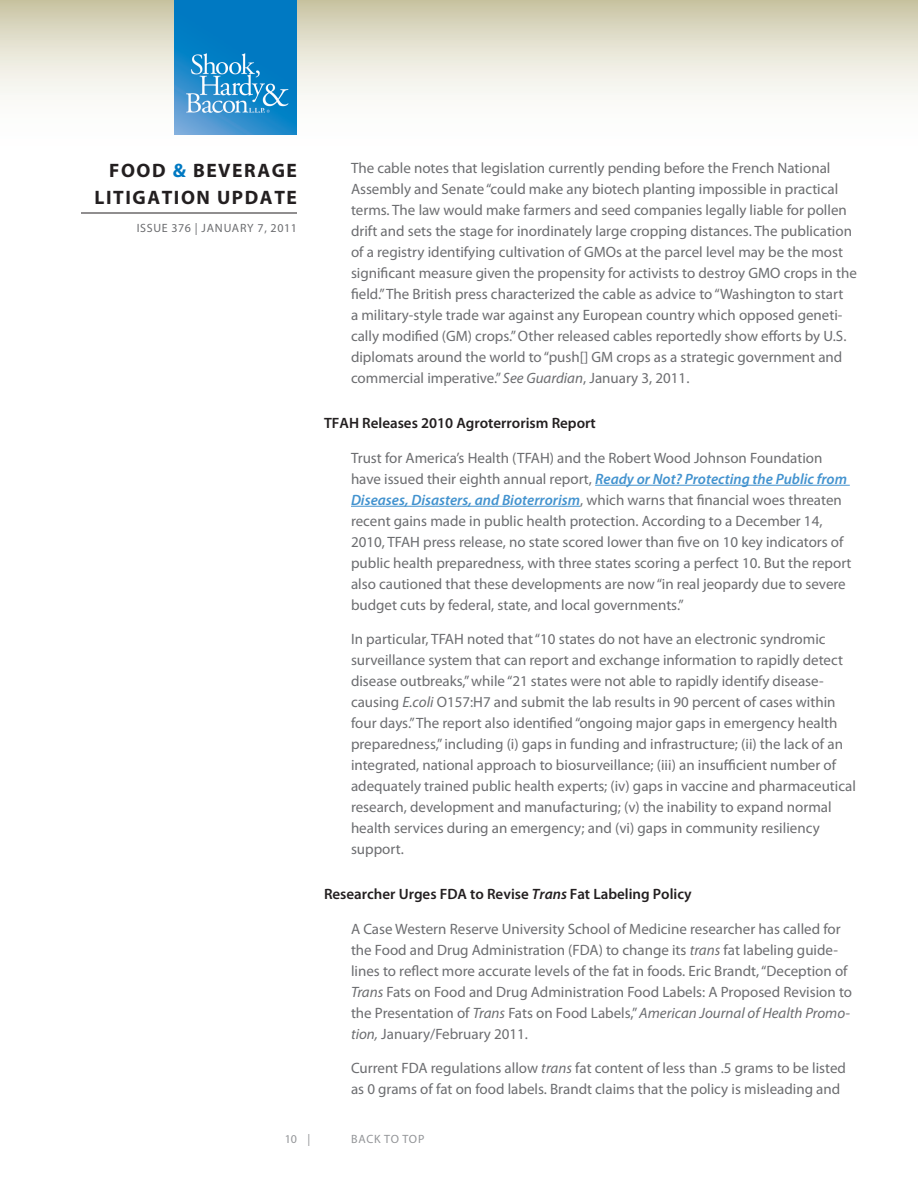
<style>
.page{position:relative;width:918px;height:1188px;background:#fff}
.page>*{position:absolute;margin:0;border:0;box-sizing:border-box;transform-origin:0 0}
.t1{font:700 19.5px/27px "Myriad Pro";letter-spacing:.08em;color:#231f20;text-align:right}
.Body{font:15px/21px "Myriad Pro";color:#6c6d70}
.Subhead{font:600 15px "Myriad Pro";color:#231f20}
.t2{font:12px "Myriad Pro";letter-spacing:.05em;color:#6c6d70}
.t3{font:12px "Myriad Pro";letter-spacing:.055em;color:#939598}
.s1{color:#0079c2}
.s2{font-style:italic}
.s3{font-weight:600;font-style:italic;color:#4393cf}
</style>
<div class="page">
<svg style="left:0;top:0;width:918px;height:135px"></svg>
<hr style="left:81px;top:213px;width:216px;height:1px;background:#231f20">
<img style="left:175px;top:0;width:122px;height:135px">
<hr style="left:595px;top:485px;width:255px;height:1px;background:#4393cf">
<hr style="left:351px;top:506px;width:229px;height:1px;background:#4393cf">
<h1 class="t1" style="left:94px;top:156px;width:204px">FOOD <span class="s1">&amp;</span> BEVERAGE<br>LITIGATION UPDATE</h1>
<p class="t2" style="left:137px;top:221px;width:162px">ISSUE 376 | JANUARY 7, 2011</p>
<p class="Body" style="left:351px;top:157px;width:507px">The cable notes that legislation currently pending before the French National Assembly and Senate “could make any biotech planting impossible in practical terms. The law would make farmers and seed companies legally liable for pollen drift and sets the stage for inordinately large cropping distances. The publication of a registry identifying cultivation of GMOs at the parcel level may be the most significant measure given the propensity for activists to destroy GMO crops in the field.” The British press characterized the cable as advice to “Washington to start<br>a military-style trade war against any European country which opposed geneti&shy;cally modified (GM) crops.” Other released cables reportedly show efforts by U.S. diplomats around the world to “push[] GM crops as a strategic government and commercial imperative.” <span class="s2">See Guardian</span>, January 3, 2011.</p>
<p class="Subhead" style="left:324px;top:414px;width:273px">TFAH Releases 2010 Agroterrorism Report</p>
<p class="Body" style="left:351px;top:447px;width:502px">Trust for America’s Health (TFAH) and the Robert Wood Johnson Foundation have issued their eighth annual report, <span class="s3">Ready or Not? Protecting the Public from Diseases, Disasters, and Bioterrorism</span>, which warns that financial woes threaten recent gains made in public health protection. According to a December 14, 2010, TFAH press release, no state scored lower than five on 10 key indicators of public health preparedness, with three states scoring a perfect 10. But the report also cautioned that these developments are now “in real jeopardy due to severe budget cuts by federal, state, and local governments.”</p>
<p class="Body" style="left:351px;top:628px;width:506px">In particular, TFAH noted that “10 states do not have an electronic syndromic surveillance system that can report and exchange information to rapidly detect disease outbreaks,” while “21 states were not able to rapidly identify disease&shy;causing <span class="s2">E.coli</span> O157:H7 and submit the lab results in 90 percent of cases within four days.” The report also identified “ongoing major gaps in emergency health preparedness,” including (i) gaps in funding and infrastructure; (ii) the lack of an integrated, national approach to biosurveillance; (iii) an insufficient number of adequately trained public health experts; (iv) gaps in vaccine and pharmaceutical research, development and manufacturing; (v) the inability to expand normal health services during an emergency; and (vi) gaps in community resiliency support.</p>
<p class="Subhead" style="left:324px;top:885px;width:369px">Researcher Urges FDA to Revise <span class="s2">Trans</span> Fat Labeling Policy</p>
<p class="Body" style="left:351px;top:918px;width:503px">A Case Western Reserve University School of Medicine researcher has called for the Food and Drug Administration (FDA) to change its <span class="s2">trans</span> fat labeling guide&shy;lines to reflect more accurate levels of the fat in foods. Eric Brandt, “Deception of <span class="s2">Trans</span> Fats on Food and Drug Administration Food Labels: A Proposed Revision to the Presentation of <span class="s2">Trans</span> Fats on Food Labels,” <span class="s2">American Journal of Health Promo&shy;tion,</span> January/February 2011.</p>
<p class="Body" style="left:351px;top:1057px;width:497px">Current FDA regulations allow <span class="s2">trans</span> fat content of less than .5 grams to be listed as 0 grams of fat on food labels. Brandt claims that the policy is misleading and</p>
<p class="t3" style="left:285px;top:1132px;width:27px">10 |</p>
<p class="t3" style="left:351px;top:1132px;width:75px">BACK TO TOP</p>
</div>
